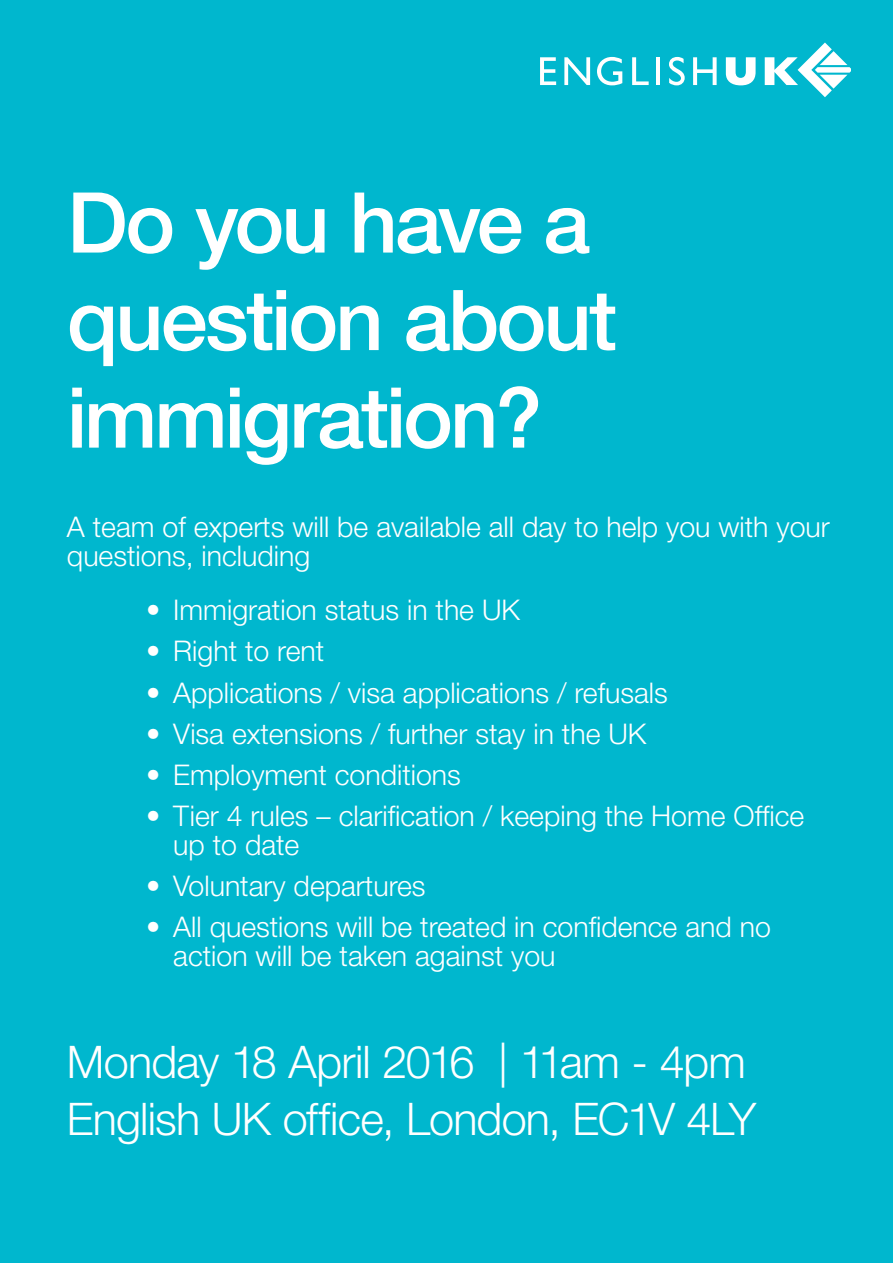
<style>
.page{position:relative;width:893px;height:1263px;background:#00b7ce}
.page>*{position:absolute;margin:0;border:0;box-sizing:border-box;transform-origin:0 0}
.t1{font:500 84px/97.5px "Helvetica Neue";letter-spacing:-.035em;color:#fff}
.t2{font:300 45px/56.8px "Helvetica Neue";letter-spacing:-.02em;color:#fff}
.t3{font:300 28.5px/28.5px "Helvetica Neue";color:#fff}
</style>
<div class="page">
<svg style="left:540px;top:57px;width:16px;height:28px"></svg>
<svg style="left:564px;top:57px;width:26px;height:28px"></svg>
<svg style="left:597px;top:57px;width:25px;height:28px"></svg>
<svg style="left:632px;top:57px;width:17px;height:28px"></svg>
<hr style="left:656px;top:57px;width:4px;height:28px;background:#fff">
<svg style="left:669px;top:57px;width:16px;height:28px"></svg>
<svg style="left:693px;top:57px;width:24px;height:28px"></svg>
<svg style="left:726px;top:57px;width:30px;height:28px"></svg>
<svg style="left:765px;top:43px;width:85px;height:54px"></svg>
<h1 class="t1" style="left:67px;top:173px;width:552px">Do you have a question about immigration?</h1>
<p class="t3" style="left:67px;top:512px;width:764px">A team of experts will be available all day to help you with your questions, including</p>
<p class="t3" style="left:146px;top:595px;width:375px">• Immigration status in the UK</p>
<p class="t3" style="left:146px;top:636px;width:179px">• Right to rent</p>
<p class="t3" style="left:146px;top:677px;width:523px">• Applications / visa applications / refusals</p>
<p class="t3" style="left:146px;top:719px;width:502px">• Visa extensions / further stay in the UK</p>
<p class="t3" style="left:146px;top:760px;width:316px">• Employment conditions</p>
<p class="t3" style="left:173px;top:801px;width:633px;text-indent:-27px">• Tier 4 rules – clarification / keeping the Home Office up to date</p>
<p class="t3" style="left:146px;top:871px;width:281px">• Voluntary departures</p>
<p class="t3" style="left:173px;top:912px;width:599px;text-indent:-27px">• All questions will be treated in confidence and no action will be taken against you</p>
<h2 class="t2" style="left:67px;top:1033px;width:691px">Monday 18 April 2016 | 11am - 4pm<br>English UK office, London, EC1V 4LY</h2>
</div>
